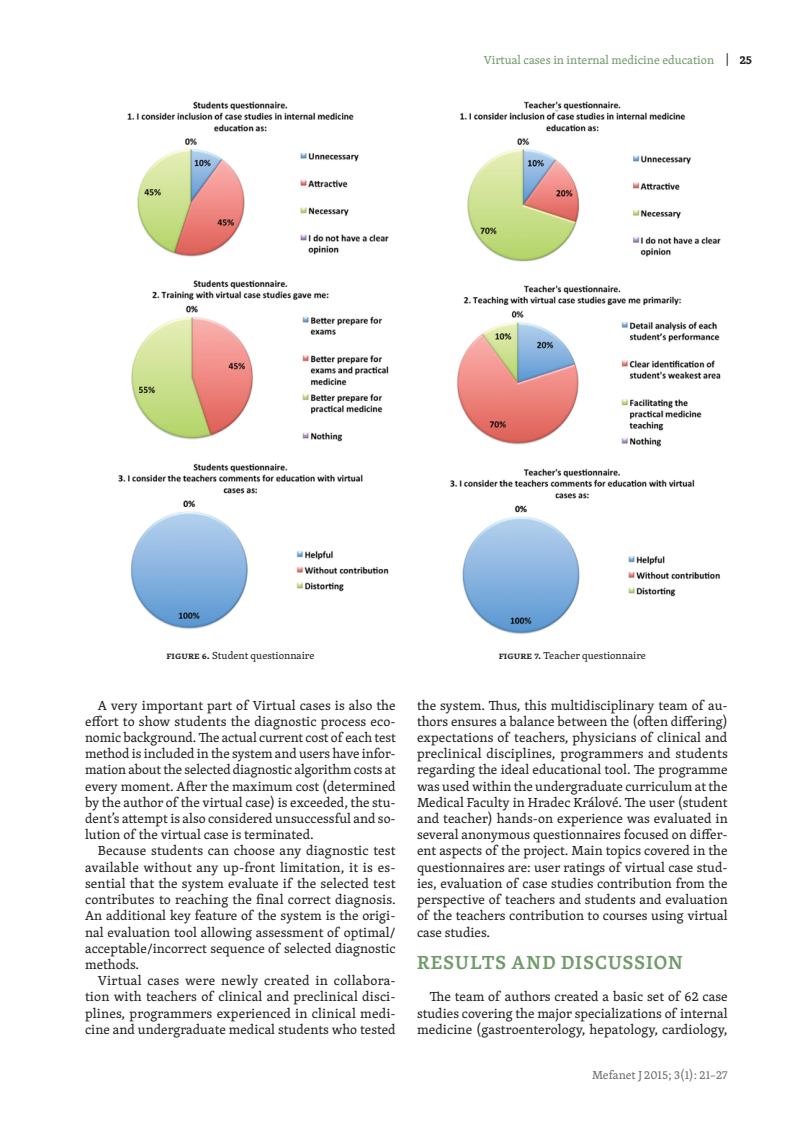
<style>
.page{position:relative;width:800px;height:1136px;background:#fff}
.page>*{position:absolute;margin:0;border:0;box-sizing:border-box;transform-origin:0 0}
.nadpis_H3{font:600 19.5px "Skolar Latin Pro";letter-spacing:.055em;color:#709b6a}
.Text_základní{font:13.5px/16.2px "Skolar Latin Pro";color:#231f20;text-align:justify}
.t1{font:12px "Skolar Latin Pro";color:#709b6a}
.t2{font:12px "Skolar Latin Pro";color:#6c6d70}
.t3{font:700 12px "Skolar Latin Pro";color:#231f20}
.Popisek_obrázku{font:10.5px "Skolar Latin Pro";color:#231f20}
.s1{font-weight:600}
</style>
<div class="page">
<svg style="left:726px;top:53px;width:1px;height:13px"></svg>
<img style="left:118px;top:101px;width:271px;height:528px">
<img style="left:450px;top:101px;width:271px;height:533px">
<p class="t1" style="left:483px;top:51px;width:232px">Virtual cases in internal medicine education</p>
<p class="t3" style="left:739px;top:50px;width:14px">25</p>
<p class="Popisek_obrázku" style="left:166px;top:647px;width:150px"><span class="s1">Figure 6.</span> Student questionnaire</p>
<p class="Popisek_obrázku" style="left:498px;top:647px;width:149px"><span class="s1">Figure 7.</span> Teacher questionnaire</p>
<p class="Text_základní" style="left:85px;top:696px;width:312px;text-indent:13px">A very important part of Virtual cases is also the effort to show students the diagnostic process eco&shy;nomic background. The actual current cost of each test method is included in the system and users have infor&shy;mation about the selected diagnostic algorithm costs at every moment. After the maximum cost (determined by the author of the virtual case) is exceeded, the stu&shy;dent’s attempt is also considered unsuccessful and so&shy;lution of the virtual case is terminated.</p>
<p class="Text_základní" style="left:85px;top:842px;width:312px;text-indent:13px">Because students can choose any diagnostic test available without any up-front limitation, it is es&shy;sential that the system evaluate if the selected test contributes to reaching the final correct diagnosis.<br>An additional key feature of the system is the origi&shy;nal evaluation tool allowing assessment of optimal/ acceptable/incorrect sequence of selected diagnostic methods.</p>
<p class="Text_základní" style="left:85px;top:972px;width:312px;text-indent:13px">Virtual cases were newly created in collabora&shy;tion with teachers of clinical and preclinical disci&shy;plines, programmers experienced in clinical medi&shy;cine and undergraduate medical students who tested</p>
<p class="Text_základní" style="left:417px;top:696px;width:312px">the system. Thus, this multidisciplinary team of au&shy;thors ensures a balance between the (often differing) expectations of teachers, physicians of clinical and preclinical disciplines, programmers and students regarding the ideal educational tool. The programme was used within the undergraduate curriculum at the Medical Faculty in Hradec Králové. The user (student and teacher) hands-on experience was evaluated in several anonymous questionnaires focused on differ&shy;ent aspects of the project. Main topics covered in the questionnaires are: user ratings of virtual case stud&shy;ies, evaluation of case studies contribution from the perspective of teachers and students and evaluation of the teachers contribution to courses using virtual case studies.</p>
<p class="nadpis_H3" style="left:417px;top:947px;width:267px">RESULTS AND DISCUSSION</p>
<p class="Text_základní" style="left:417px;top:988px;width:312px;text-indent:13px">The team of authors created a basic set of 62 case studies covering the major specializations of internal medicine (gastroenterology, hepatology, cardiology,</p>
<p class="t2" style="left:592px;top:1066px;width:137px">Mefanet J 2015; 3(1): 21–27</p>
</div>
